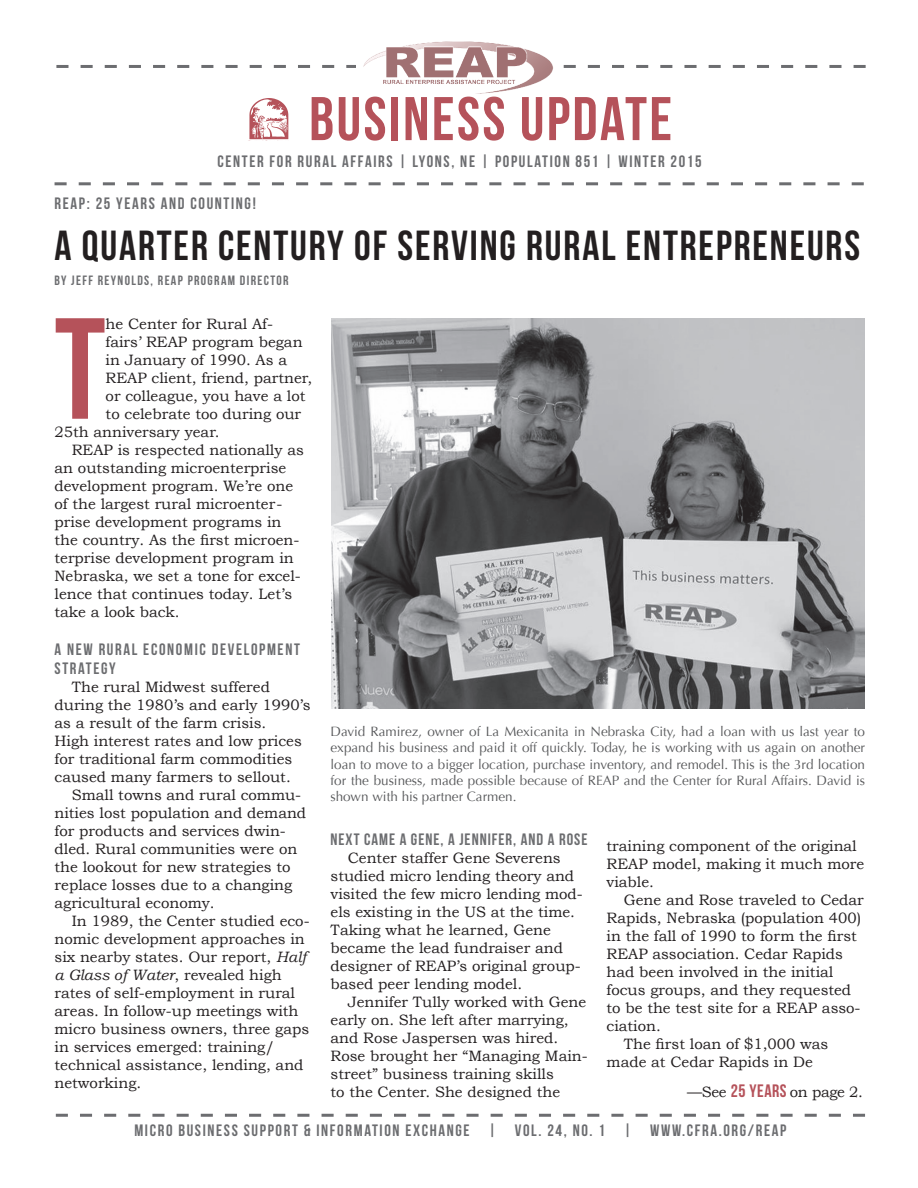
<style>
.page{position:relative;width:918px;height:1188px;background:#fff}
.page>*{position:absolute;margin:0;border:0;box-sizing:border-box;transform-origin:0 0}
.t1{font:143.55px "Bebas Neue";color:#b5525a}
.t2{font:61.5px "Bebas Neue";letter-spacing:.04em;color:#b5525a}
.t3{font:42px "Bebas Neue";letter-spacing:.045em;color:#231f20}
.t4{font:16.5px/19.8px "Bebas Neue";letter-spacing:.1em;color:#6c6d70}
.t5{font:16.5px "Bebas Neue";letter-spacing:.06em;color:#6c6d70}
.t6{font:15px/18px "Bookman Old Style";color:#231f20}
.t7{font:15px "Bookman Old Style";letter-spacing:-.02em;color:#231f20}
.t8{font:13.5px/16.2px "Optima";color:#57585a;text-align:justify}
.t9{font:13.5px "Bebas Neue";letter-spacing:.1em;color:#6c6d70}
.s1{font-style:italic}
.s2{font-family:"Bebas Neue";font-size:18px;color:#b5525a}
</style>
<div class="page">
<svg style="left:56px;top:65px;width:810px;height:3px"></svg>
<svg style="left:249px;top:98px;width:39px;height:41px"></svg>
<img style="left:356px;top:41px;width:206px;height:53px">
<svg style="left:55px;top:182px;width:809px;height:3px"></svg>
<svg style="left:56px;top:1114px;width:809px;height:3px"></svg>
<img style="left:331px;top:319px;width:533px;height:389px">
<h2 class="t2" style="left:309px;top:85px;width:364px">BUSINESS UPDATE</h2>
<p class="t4" style="left:217px;top:151px;width:486px">CENTER FOR RURAL AFFAIRS | LYONS, NE | POPULATION 851 | WINTER 2015</p>
<p class="t4" style="left:55px;top:194px;width:203px">REAP: 25 YEARS AND COUNTING!</p>
<h3 class="t3" style="left:55px;top:222px;width:807px">A QUARTER CENTURY OF SERVING RURAL ENTREPRENEURS</h3>
<p class="t9" style="left:55px;top:273px;width:236px">BY JEFF REYNOLDS, REAP PROGRAM DIRECTOR</p>
<h1 class="t1" style="left:55px;top:290px;width:53px">T</h1>
<p class="t6" style="left:106px;top:315px;width:169px">he Center for Rural Af-</p>
<p class="t6" style="left:106px;top:333px;width:198px">fairs’ REAP program began</p>
<p class="t6" style="left:106px;top:351px;width:183px">in January of 1990. As a</p>
<p class="t6" style="left:106px;top:369px;width:208px">REAP client, friend, partner,</p>
<p class="t6" style="left:106px;top:387px;width:201px">or colleague, you have a lot</p>
<p class="t6" style="left:106px;top:405px;width:197px">to celebrate too during our</p>
<p class="t6" style="left:55px;top:423px;width:167px">25th anniversary year.</p>
<p class="t6" style="left:72px;top:441px;width:234px">REAP is respected nationally as</p>
<p class="t6" style="left:55px;top:459px;width:233px">an outstanding microenterprise</p>
<p class="t6" style="left:55px;top:477px;width:240px">development program. We’re one</p>
<p class="t6" style="left:55px;top:495px;width:229px">of the largest rural microenter-</p>
<p class="t6" style="left:55px;top:513px;width:228px">prise development programs in</p>
<p class="t6" style="left:55px;top:531px;width:246px">the country. As the first microen-</p>
<p class="t6" style="left:55px;top:549px;width:241px">terprise development program in</p>
<p class="t6" style="left:55px;top:567px;width:248px">Nebraska, we set a tone for excel-</p>
<p class="t6" style="left:55px;top:585px;width:239px">lence that continues today. Let’s</p>
<p class="t6" style="left:55px;top:603px;width:127px">take a look back.</p>
<p class="t4" style="left:55px;top:639px;width:247px">A NEW RURAL ECONOMIC DEVELOPMENT<br>STRATEGY</p>
<p class="t6" style="left:55px;top:678px;width:258px;text-indent:17px">The rural Midwest suffered during the 1980’s and early 1990’s as a result of the farm crisis.<br>High interest rates and low prices for traditional farm commodities caused many farmers to sellout.</p>
<p class="t6" style="left:55px;top:786px;width:253px;text-indent:17px">Small towns and rural commu&shy;nities lost population and demand for products and services dwin&shy;dled. Rural communities were on the lookout for new strategies to replace losses due to a changing agricultural economy.</p>
<p class="t6" style="left:55px;top:912px;width:257px;text-indent:17px">In 1989, the Center studied eco&shy;nomic development approaches in six nearby states. Our report, <span class="s1">Half a Glass of Water</span>, revealed high rates of self-employment in rural areas. In follow-up meetings with micro business owners, three gaps in services emerged: training/ technical assistance, lending, and networking.</p>
<p class="t8" style="left:331px;top:724px;width:536px">David Ramirez, owner of La Mexicanita in Nebraska City, had a loan with us last year to expand his business and paid it off quickly. Today, he is working with us again on another loan to move to a bigger location, purchase inventory, and remodel. This is the 3rd location for the business, made possible because of REAP and the Center for Rural Affairs. David is shown with his partner Carmen.</p>
<p class="t5" style="left:331px;top:831px;width:258px">NEXT CAME A GENE, A JENNIFER, AND A ROSE</p>
<p class="t6" style="left:331px;top:849px;width:254px;text-indent:17px">Center staffer Gene Severens studied micro lending theory and visited the few micro lending mod&shy;els existing in the US at the time.<br>Taking what he learned, Gene became the lead fundraiser and designer of REAP’s original group&shy;based peer lending model.</p>
<p class="t6" style="left:331px;top:993px;width:259px;text-indent:17px">Jennifer Tully worked with Gene early on. She left after marrying, and Rose Jaspersen was hired.<br>Rose brought her “Managing Main&shy;street” business training skills<br>to the Center. She designed the</p>
<p class="t6" style="left:607px;top:837px;width:259px">training component of the original<br>REAP model, making it much more viable.</p>
<p class="t6" style="left:624px;top:891px;width:241px">Gene and Rose traveled to Cedar</p>
<p class="t6" style="left:607px;top:909px;width:256px">Rapids, Nebraska (population 400)</p>
<p class="t6" style="left:607px;top:927px;width:252px">in the fall of 1990 to form the first</p>
<p class="t6" style="left:607px;top:945px;width:238px">REAP association. Cedar Rapids</p>
<p class="t6" style="left:607px;top:963px;width:228px">had been involved in the initial</p>
<p class="t6" style="left:607px;top:981px;width:246px">focus groups, and they requested</p>
<p class="t6" style="left:607px;top:999px;width:256px">to be the test site for a REAP asso-</p>
<p class="t6" style="left:607px;top:1017px;width:56px">ciation.</p>
<p class="t6" style="left:624px;top:1035px;width:206px">The first loan of $1,000 was</p>
<p class="t6" style="left:607px;top:1053px;width:208px">made at Cedar Rapids in De</p>
<p class="t7" style="left:687px;top:1083px;width:178px">—See <span class="s2">25 YEARS</span> on page 2.</p>
<p class="t4" style="left:134px;top:1121px;width:654px">MICRO BUSINESS SUPPORT &amp; INFORMATION EXCHANGE | VOL. 24, NO. 1 | WWW.CFRA.ORG/REAP</p>
</div>
